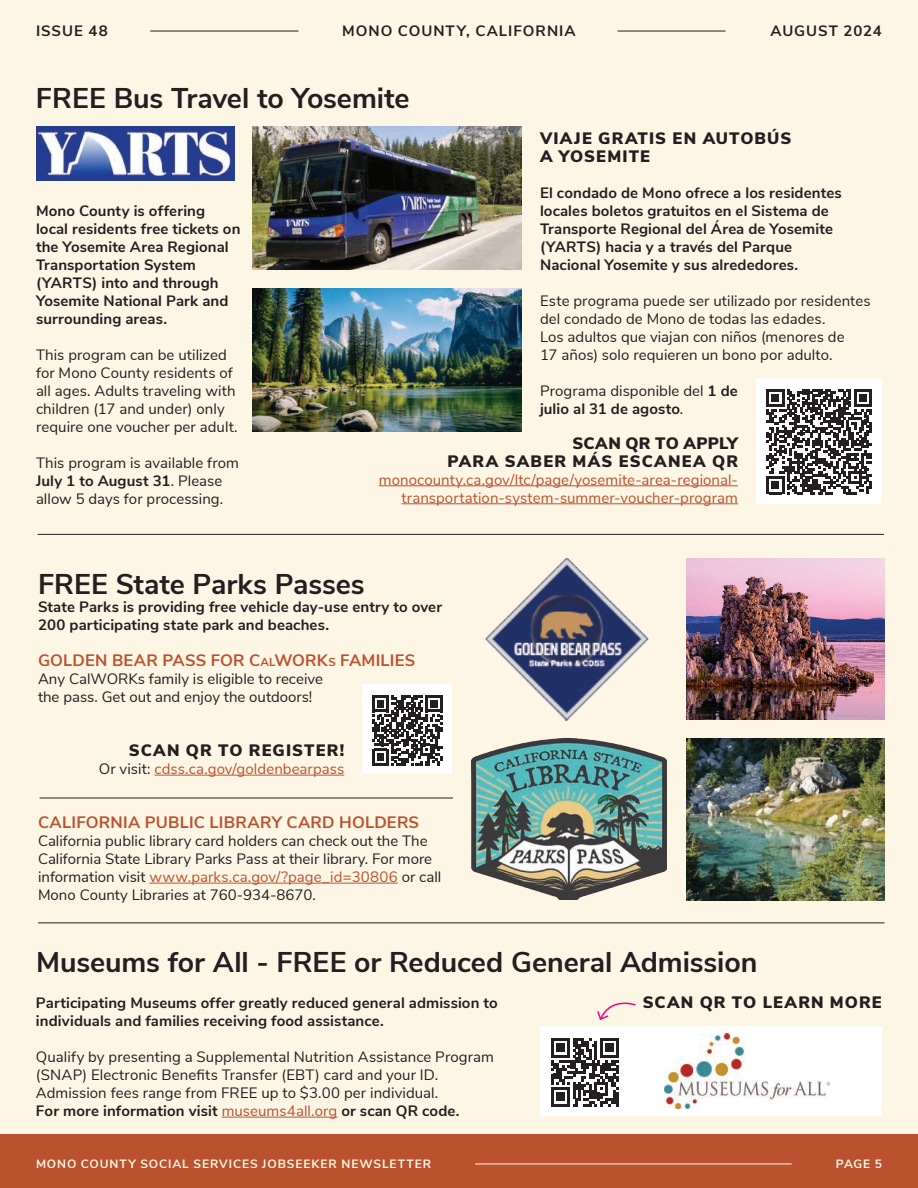
<style>
.page{position:relative;width:918px;height:1188px;background:#fef6e5}
.page>*{position:absolute;margin:0;border:0;box-sizing:border-box;transform-origin:0 0}
.t1{font:700 28.5px "Nunito Sans";letter-spacing:-.005em;color:#231f20}
.t2{font:900 16.5px/18px "Nunito Sans";letter-spacing:.065em;color:#231f20}
.t3{font:700 16.5px "Nunito Sans";letter-spacing:.01em;color:#ba522f}
.t4{font:15px/18px "Nunito Sans";letter-spacing:.005em;color:#231f20}
.t5{font:700 15px/18px "Nunito Sans";letter-spacing:.01em;color:#231f20}
.t6{font:15px/18px "Nunito Sans";letter-spacing:.005em;color:#ba522f;text-align:right}
.t7{font:700 15px "Nunito Sans";letter-spacing:.065em;color:#231f20}
.t8{font:700 15px "Nunito Sans";letter-spacing:.06em;color:#231f20}
.t9{font:700 12px "Nunito Sans";letter-spacing:.075em;color:#fef6e5}
.s1{font-weight:700}
.s2{font-size:11.55px}
.s3{color:#231f20}
.s4{color:#ba522f}
</style>
<div class="page">
<div style="left:362px;top:684px;width:90px;height:90px;background:#fff"></div>
<svg style="left:372px;top:695px;width:70px;height:71px"></svg>
<hr style="left:155px;top:775px;width:189px;height:1px;background:#ba522f">
<div style="left:540px;top:1026px;width:90px;height:90px;background:#fff"></div>
<svg style="left:551px;top:1038px;width:68px;height:68px"></svg>
<div style="left:630px;top:1026px;width:252px;height:90px;background:#fff"></div>
<img style="left:665px;top:1034px;width:165px;height:74px">
<div style="left:0;top:1134px;width:918px;height:54px;background:#ba522f"></div>
<hr style="left:475px;top:1164px;width:317px;height:1px;background:#fef6e5">
<hr style="left:150px;top:31px;width:148px;height:1px;background:#231f20">
<hr style="left:618px;top:31px;width:108px;height:1px;background:#231f20">
<hr style="left:149px;top:883px;width:249px;height:1px;background:#ba522f">
<img style="left:686px;top:558px;width:198px;height:162px">
<img style="left:686px;top:738px;width:198px;height:162px">
<hr style="left:40px;top:798px;width:413px;height:1px;background:#231f20">
<img style="left:472px;top:738px;width:194px;height:162px">
<img style="left:485px;top:558px;width:164px;height:162px">
<hr style="left:38px;top:534px;width:846px;height:1px;background:#231f20">
<hr style="left:38px;top:922px;width:847px;height:1px;background:#231f20">
<hr style="left:222px;top:1117px;width:115px;height:1px;background:#ba522f">
<svg style="left:597px;top:1002px;width:39px;height:18px"></svg>
<div style="left:756px;top:378px;width:126px;height:126px;background:#fff"></div>
<svg style="left:766px;top:389px;width:106px;height:105px"></svg>
<img style="left:252px;top:126px;width:270px;height:144px">
<img style="left:252px;top:289px;width:270px;height:143px">
<img style="left:36px;top:126px;width:198px;height:55px">
<hr style="left:379px;top:485px;width:359px;height:1px;background:#ba522f">
<hr style="left:402px;top:503px;width:336px;height:1px;background:#ba522f">
<p class="t5" style="left:36px;top:21px;width:73px">ISSUE 48</p>
<p class="t7" style="left:342px;top:20px;width:235px">MONO COUNTY, CALIFORNIA</p>
<p class="t8" style="left:771px;top:20px;width:113px">AUGUST 2024</p>
<h1 class="t1" style="left:36px;top:77px;width:375px">FREE Bus Travel to Yosemite</h1>
<p class="t5" style="left:36px;top:201px;width:206px">Mono County is offering local residents free tickets on the Yosemite Area Regional<br>Transportation System (YARTS) into and through<br>Yosemite National Park and surrounding areas.</p>
<p class="t4" style="left:36px;top:345px;width:203px">This program can be utilized for Mono County residents of all ages. Adults traveling with children (17 and under) only require one voucher per adult.</p>
<p class="t4" style="left:36px;top:453px;width:204px">This program is available from<br><span class="s1">July 1 to August 31</span>. Please allow 5 days for processing.</p>
<p class="t2" style="left:540px;top:129px;width:253px">VIAJE GRATIS EN AUTOBÚS<br>A YOSEMITE</p>
<p class="t5" style="left:540px;top:183px;width:303px">El condado de Mono ofrece a los residentes locales boletos gratuitos en el Sistema de Transporte Regional del Área de Yosemite (YARTS) hacia y a través del Parque Nacional Yosemite y sus alrededores.</p>
<p class="t4" style="left:540px;top:291px;width:332px">Este programa puede ser utilizado por residentes del condado de Mono de todas las edades.<br>Los adultos que viajan con niños (menores de<br>17 años) solo requieren un bono por adulto.</p>
<p class="t4" style="left:540px;top:381px;width:199px">Programa disponible del <span class="s1">1 de julio al 31 de agosto</span>.</p>
<p class="t2" style="left:447px;top:433px;width:292px;text-align:right">SCAN QR TO APPLY<br>PARA SABER MÁS ESCANEA QR</p>
<p class="t6" style="left:379px;top:470px;width:361px">monocounty.ca.gov/ltc/page/yosemite-area-regional&shy;transportation-system-summer-voucher-program</p>
<h1 class="t1" style="left:38px;top:563px;width:328px">FREE State Parks Passes</h1>
<p class="t5" style="left:38px;top:597px;width:406px">State Parks is providing free vehicle day-use entry to over<br>200 participating state park and beaches.</p>
<p class="t3" style="left:38px;top:648px;width:379px">GOLDEN BEAR PASS FOR C<span class="s2">al</span>WORK<span class="s2">s</span> FAMILIES</p>
<p class="t4" style="left:38px;top:669px;width:287px">Any CalWORKs family is eligible to receive the pass. Get out and enjoy the outdoors!</p>
<p class="t2" style="left:129px;top:741px;width:217px">SCAN QR TO REGISTER!</p>
<p class="t6" style="left:99px;top:759px;width:247px"><span class="s3">Or visit:</span> cdss.ca.gov/goldenbearpass</p>
<p class="t3" style="left:38px;top:810px;width:383px">CALIFORNIA PUBLIC LIBRARY CARD HOLDERS</p>
<p class="t4" style="left:38px;top:831px;width:405px">California public library card holders can check out the The California State Library Parks Pass at their library. For more information visit <span class="s4">www.parks.ca.gov/?page_id=30806</span> or call Mono County Libraries at 760-934-8670.</p>
<h1 class="t1" style="left:36px;top:941px;width:723px">Museums for All - FREE or Reduced General Admission</h1>
<p class="t5" style="left:36px;top:993px;width:463px">Participating Museums offer greatly reduced general admission to individuals and families receiving food assistance.</p>
<p class="t4" style="left:36px;top:1047px;width:460px">Qualify by presenting a Supplemental Nutrition Assistance Program (SNAP) Electronic Benefits Transfer (EBT) card and your ID.<br>Admission fees range from FREE up to $3.00 per individual.<br><span class="s1">For more information visit</span> <span class="s4">museums4all.org</span> <span class="s1">or scan QR code.</span></p>
<p class="t2" style="left:643px;top:993px;width:240px">SCAN QR TO LEARN MORE</p>
<p class="t9" style="left:36px;top:1155px;width:397px">MONO COUNTY SOCIAL SERVICES JOBSEEKER NEWSLETTER</p>
<p class="t9" style="left:836px;top:1155px;width:48px">PAGE 5</p>
</div>
